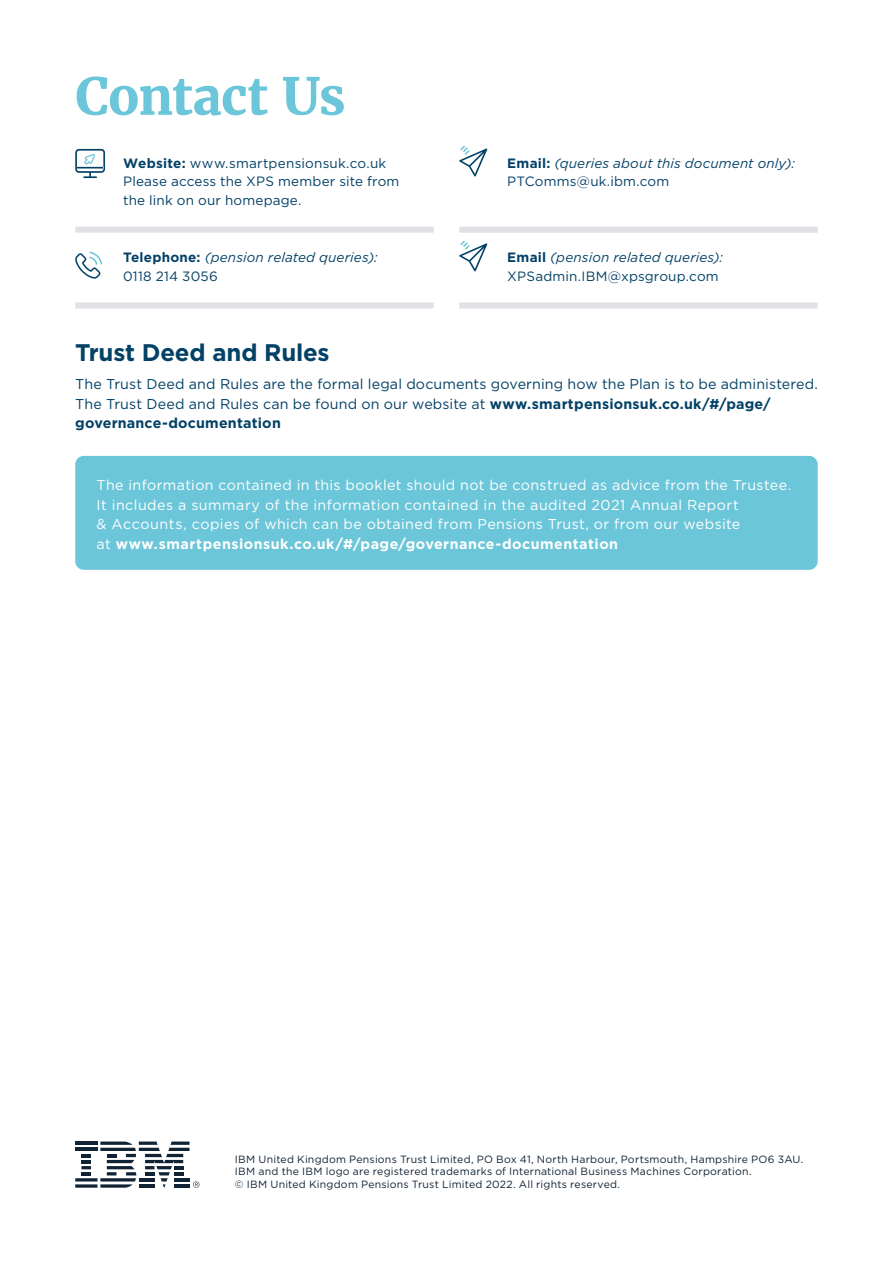
<style>
.page{position:relative;width:893px;height:1263px;background:#fff}
.page>*{position:absolute;margin:0;border:0;box-sizing:border-box;transform-origin:0 0}
.Main_Header{font:700 51px "Merriweather";letter-spacing:-.015em;color:#6bc6d9}
.Sub_Title{font:700 24px "Gotham";letter-spacing:-.01em;color:#034166}
.t1{font:14.25px/19.5px "Gotham";letter-spacing:.03em;color:#fff}
.Body_copy{font:14.25px/19.5px "Gotham";letter-spacing:.01em;color:#034166}
.t2{font:13.5px/18.8px "Gotham";letter-spacing:.015em;color:#034166}
.t3{font:italic 13.5px/18.8px "Gotham";letter-spacing:.01em;color:#034166}
.Body_copy-2{font:10.5px/12.6px "Gotham";letter-spacing:.02em;color:#102335}
.s1{font-weight:700}
.s2{font-weight:700;font-style:normal}
.s3{font-style:normal}
.s4{font-style:italic}
</style>
<div class="page">
<svg style="left:75px;top:1141px;width:124px;height:47px"></svg>
<div style="left:75px;top:227px;width:359px;height:6px;background:#e0e0e5"></div>
<div style="left:75px;top:302px;width:359px;height:6px;background:#e0e0e5"></div>
<svg style="left:75px;top:149px;width:30px;height:29px"></svg>
<svg style="left:75px;top:252px;width:27px;height:27px"></svg>
<div style="left:459px;top:227px;width:359px;height:6px;background:#e0e0e5"></div>
<div style="left:459px;top:302px;width:359px;height:6px;background:#e0e0e5"></div>
<svg style="left:459px;top:145px;width:28px;height:31px"></svg>
<svg style="left:459px;top:240px;width:28px;height:31px"></svg>
<div style="left:75px;top:456px;width:743px;height:114px;background:#6bc6d9;border-radius:9px"></div>
<p class="Main_Header" style="left:75px;top:65px;width:272px">Contact Us</p>
<p class="t2" style="left:123px;top:153px;width:278px"><span class="s1">Website:</span> www.smartpensionsuk.co.uk<br>Please access the XPS member site from the link on our homepage.</p>
<p class="t3" style="left:123px;top:248px;width:256px"><span class="s2">Telephone:</span> (pension related queries):<br><span class="s3">0118 214 3056</span></p>
<p class="t3" style="left:507px;top:153px;width:289px"><span class="s2">Email:</span> (queries about this document only):<br><span class="s3">PTComms@uk.ibm.com</span></p>
<p class="t2" style="left:507px;top:248px;width:217px"><span class="s1">Email</span> <span class="s4">(pension related queries):<br></span>XPSadmin.IBM@xpsgroup.com</p>
<p class="Sub_Title" style="left:75px;top:339px;width:256px">Trust Deed and Rules</p>
<p class="Body_copy" style="left:75px;top:374px;width:744px">The Trust Deed and Rules are the formal legal documents governing how the Plan is to be administered.<br>The Trust Deed and Rules can be found on our website at <span class="s1">www.smartpensionsuk.co.uk/#/page/ governance-documentation</span></p>
<p class="t1" style="left:97px;top:475px;width:696px">The information contained in this booklet should not be construed as advice from the Trustee.<br>It includes a summary of the information contained in the audited 2021 Annual Report<br>&amp; Accounts, copies of which can be obtained from Pensions Trust, or from our website<br>at <span class="s1">www.smartpensionsuk.co.uk/#/page/governance-documentation</span></p>
<p class="Body_copy-2" style="left:235px;top:1152px;width:570px">IBM United Kingdom Pensions Trust Limited, PO Box 41, North Harbour, Portsmouth, Hampshire PO6 3AU.<br>IBM and the IBM logo are registered trademarks of International Business Machines Corporation.<br>© IBM United Kingdom Pensions Trust Limited 2022. All rights reserved.</p>
</div>
